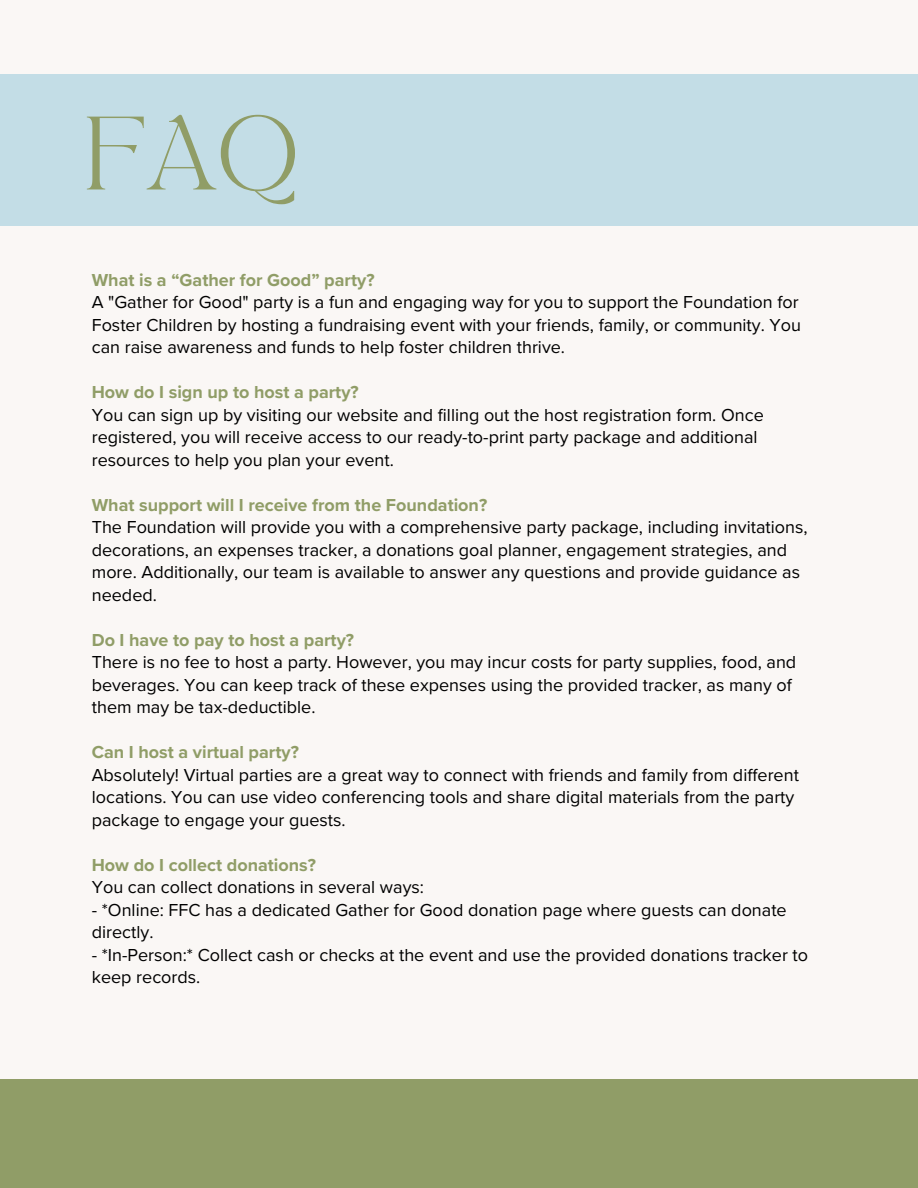
<style>
.page{position:relative;width:918px;height:1188px;background:#faf7f5}
.page>*{position:absolute;margin:0;border:0;box-sizing:border-box;transform-origin:0 0}
.t1{font:72.9px "TANAEGEAN";color:#909d67}
.t2{font:18px/22.5px "Proxima Nova";color:#000}
.t3{font:700 18px "Proxima Nova";color:#909d67}
</style>
<div class="page">
<div style="left:0;top:74px;width:918px;height:152px;background:#c3dde6"></div>
<div style="left:0;top:1079px;width:918px;height:109px;background:#909d67"></div>
<p class="t1" style="left:84px;top:112px;width:217px">FAQ</p>
<h1 class="t3" style="left:92px;top:269px;width:284px">What is a “Gather for Good” party?</h1>
<p class="t2" style="left:92px;top:291px;width:711px">A "Gather for Good" party is a fun and engaging way for you to support the Foundation for<br>Foster Children by hosting a fundraising event with your friends, family, or community. You can raise awareness and funds to help foster children thrive.</p>
<p class="t3" style="left:92px;top:382px;width:268px">How do I sign up to host a party?</p>
<p class="t2" style="left:92px;top:404px;width:674px">You can sign up by visiting our website and filling out the host registration form. Once registered, you will receive access to our ready-to-print party package and additional resources to help you plan your event.</p>
<p class="t3" style="left:92px;top:494px;width:397px">What support will I receive from the Foundation?</p>
<p class="t2" style="left:92px;top:516px;width:717px">The Foundation will provide you with a comprehensive party package, including invitations, decorations, an expenses tracker, a donations goal planner, engagement strategies, and more. Additionally, our team is available to answer any questions and provide guidance as needed.</p>
<p class="t3" style="left:92px;top:629px;width:264px">Do I have to pay to host a party?</p>
<p class="t2" style="left:92px;top:651px;width:706px">There is no fee to host a party. However, you may incur costs for party supplies, food, and beverages. You can keep track of these expenses using the provided tracker, as many of them may be tax-deductible.</p>
<p class="t3" style="left:92px;top:742px;width:209px">Can I host a virtual party?</p>
<p class="t2" style="left:92px;top:764px;width:709px">Absolutely! Virtual parties are a great way to connect with friends and family from different locations. You can use video conferencing tools and share digital materials from the party package to engage your guests.</p>
<p class="t3" style="left:92px;top:854px;width:226px">How do I collect donations?</p>
<p class="t2" style="left:92px;top:876px;width:334px">You can collect donations in several ways:</p>
<p class="t2" style="left:92px;top:899px;width:696px">- *Online: FFC has a dedicated Gather for Good donation page where guests can donate directly.</p>
<p class="t2" style="left:92px;top:944px;width:718px">- *In-Person:* Collect cash or checks at the event and use the provided donations tracker to keep records.</p>
</div>
